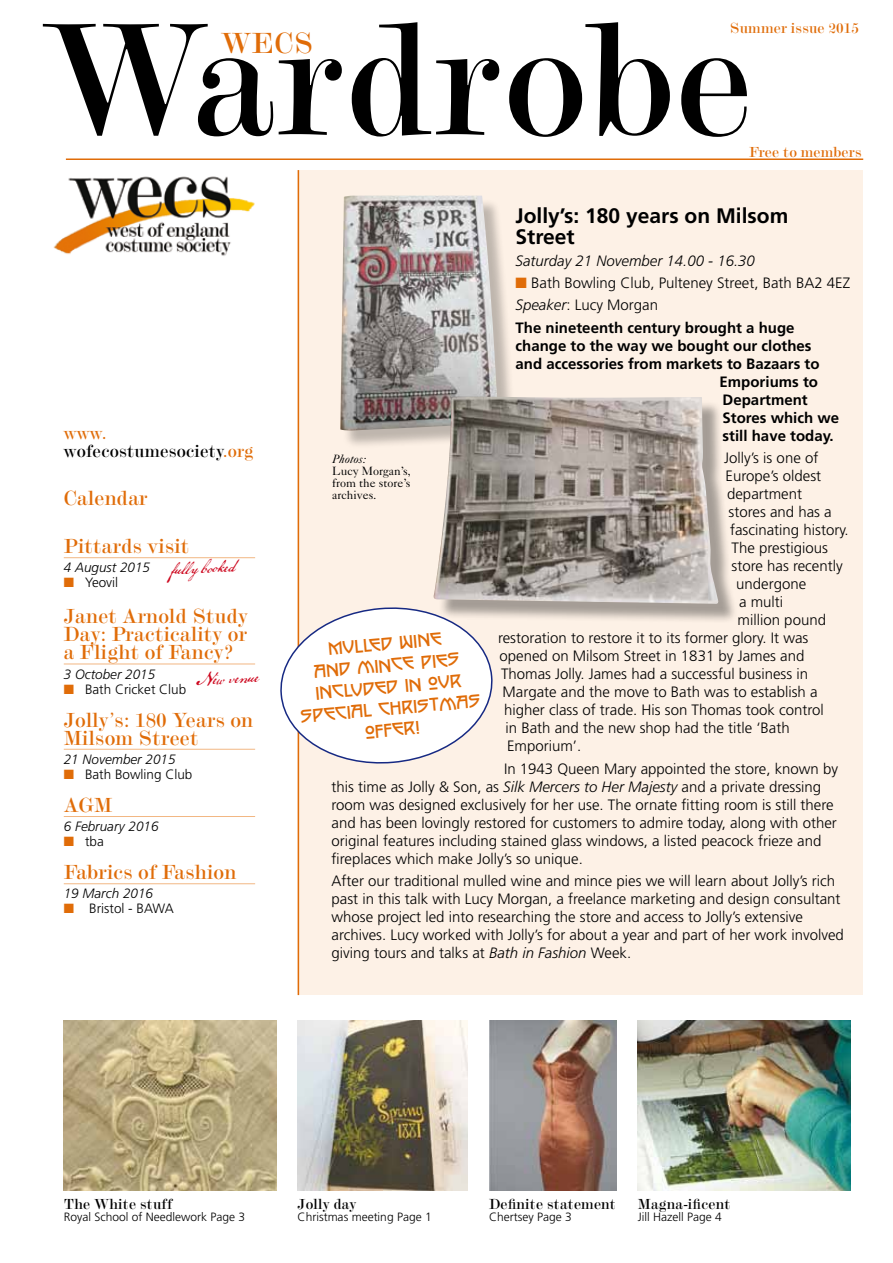
<style>
.page{position:relative;width:893px;height:1263px;background:#fff}
.page>*{position:absolute;margin:0;border:0;box-sizing:border-box;transform-origin:0 0}
.t1{font:165px "Modern 20 BT Roman B";color:#000}
.t2{font:30px "Modern 20 BT Roman B";color:#e06c08}
.t3{font:21px/18px "Modern 20 BT Roman B";color:#e06c08;text-align:justify}
.t4{font:700 21px/21px "Frutiger";color:#000}
.t5{font:18px/21.6px "P22 Artsand Crafts";color:#e06c08;text-align:center}
.t6{font:18px/18px "Modern 20 BT Roman B";color:#000}
.t7{font:18px "P22 Declaration Script";color:#cd071e}
.t8{font:300 15px/18px "Frutiger";color:#000}
.t9{font:700 15px "Frutiger";color:#000}
.t10{font:15px "Modern 20 BT Roman B";color:#000}
.t11{font:italic 300 15px "Frutiger";color:#000}
.t12{font:15px "Modern 20 BT Roman B";color:#e06c08}
.t13{font:italic 300 13.5px "Frutiger";color:#000}
.t14{font:300 13.5px "Frutiger";color:#000}
.t15{font:300 12px "Frutiger";color:#000}
.t16{font:12px/12px "Caslon Five Forty";color:#000;text-align:justify}
.t17{font:italic 12px "Caslon Five Forty";color:#000}
.s1{color:#e06c08}
.s2{font-style:italic}
.s3{font-weight:700}
</style>
<div class="page">
<div style="left:298px;top:170px;width:565px;height:825px;background:#fdf1e6"></div>
<hr style="left:298px;top:170px;width:1px;height:825px;background:#e06c08">
<svg style="left:280px;top:604px;width:213px;height:163px"></svg>
<img style="left:53px;top:158px;width:202px;height:98px">
<hr style="left:66px;top:158px;width:797px;height:2px;background:#e06c08">
<img style="left:64px;top:1020px;width:212px;height:171px">
<hr style="left:64px;top:557px;width:191px;height:1px;background:#f2b783">
<hr style="left:64px;top:664px;width:191px;height:1px;background:#f2b783">
<hr style="left:64px;top:749px;width:191px;height:1px;background:#f2b783">
<hr style="left:64px;top:816px;width:191px;height:1px;background:#f2b783">
<hr style="left:64px;top:883px;width:191px;height:1px;background:#f2b783">
<div style="left:342px;top:198px;width:174px;height:251px;background:#000;opacity:.25"></div>
<img style="left:340px;top:196px;width:158px;height:234px">
<div style="left:437px;top:400px;width:300px;height:224px;background:#000;opacity:.35"></div>
<img style="left:433px;top:397px;width:285px;height:207px">
<img style="left:298px;top:1020px;width:170px;height:171px">
<img style="left:489px;top:1020px;width:128px;height:171px">
<img style="left:638px;top:1020px;width:212px;height:171px">
<h1 class="t1" style="left:43px;top:-22px;width:715px">Wardrobe</h1>
<p class="t12" style="left:730px;top:19px;width:131px">Summer issue 2015</p>
<h2 class="t2" style="left:221px;top:24px;width:94px">WECS</h2>
<p class="t6" style="left:64px;top:424px;width:191px"><span class="s1">www. </span>wofecostumesociety<span class="s1">.org</span></p>
<h3 class="t3" style="left:64px;top:489px;width:86px">Calendar</h3>
<h3 class="t3" style="left:64px;top:537px;width:127px">Pittards visit</h3>
<p class="t13" style="left:64px;top:560px;width:88px">4 August 2015</p>
<p class="t14" style="left:64px;top:575px;width:56px"><span class="s1">■</span> Yeovil</p>
<h3 class="t3" style="left:64px;top:607px;width:186px">Janet Arnold Study Day: Practicality or a Flight of Fancy?</h3>
<p class="t13" style="left:64px;top:666px;width:93px">3 October 2015</p>
<p class="t14" style="left:64px;top:681px;width:124px"><span class="s1">■</span> Bath Cricket Club</p>
<h3 class="t3" style="left:64px;top:710px;width:191px">Jolly’s: 180 Years on<br>Milsom Street</h3>
<p class="t13" style="left:64px;top:751px;width:113px">21 November 2015</p>
<p class="t14" style="left:64px;top:766px;width:130px"><span class="s1">■</span> Bath Bowling Club</p>
<h3 class="t3" style="left:64px;top:795px;width:51px">AGM</h3>
<p class="t13" style="left:64px;top:819px;width:96px">6 February 2016</p>
<p class="t14" style="left:64px;top:834px;width:42px"><span class="s1">■</span> tba</p>
<h3 class="t3" style="left:64px;top:863px;width:174px">Fabrics of Fashion</h3>
<p class="t13" style="left:64px;top:886px;width:91px">19 March 2016</p>
<p class="t14" style="left:64px;top:901px;width:112px"><span class="s1">■</span> Bristol - BAWA</p>
<p class="t7" style="left:170px;top:558px;width:66px;rotate:-3deg">fully booked</p>
<p class="t7" style="left:195px;top:668px;width:65px;rotate:-3deg">New venue</p>
<p class="t17" style="left:332px;top:452px;width:35px">Photos:</p>
<p class="t16" style="left:332px;top:465px;width:80px">Lucy Morgan’s, from the store’s archives.</p>
<p class="t12" style="left:749px;top:143px;width:114px">Free to members</p>
<h3 class="t4" style="left:516px;top:205px;width:274px">Jolly’s: 180 years on Milsom<br>Street</h3>
<p class="t11" style="left:516px;top:252px;width:241px">Saturday 21 November 14.00 - 16.30</p>
<p class="t8" style="left:516px;top:272px;width:336px;line-height:22.2px"><span class="s1">■</span> Bath Bowling Club, Pulteney Street, Bath BA2 4EZ<br><span class="s2">Speaker</span>: Lucy Morgan<br><span class="s3">The nineteenth century brought a huge</span></p>
<p class="t9" style="left:516px;top:337px;width:297px">change to the way we bought our clothes</p>
<p class="t9" style="left:516px;top:355px;width:305px">and accessories from markets to Bazaars to</p>
<p class="t9" style="left:720px;top:373px;width:100px">Emporiums to</p>
<p class="t9" style="left:723px;top:391px;width:87px">Department</p>
<p class="t9" style="left:723px;top:409px;width:118px">Stores which we</p>
<p class="t9" style="left:723px;top:427px;width:113px">still have today.</p>
<p class="t8" style="left:724px;top:449px;width:96px">Jolly’s is one of</p>
<p class="t8" style="left:726px;top:467px;width:97px">Europe’s oldest</p>
<p class="t8" style="left:727px;top:485px;width:76px">department</p>
<p class="t8" style="left:729px;top:503px;width:105px">stores and has a</p>
<p class="t8" style="left:730px;top:521px;width:120px">fascinating history.</p>
<p class="t8" style="left:732px;top:539px;width:98px">The prestigious</p>
<p class="t8" style="left:732px;top:557px;width:113px">store has recently</p>
<p class="t8" style="left:736px;top:575px;width:72px">undergone</p>
<p class="t8" style="left:739px;top:593px;width:46px">a multi</p>
<p class="t8" style="left:738px;top:611px;width:90px">million pound</p>
<p class="t8" style="left:498px;top:629px;width:312px">restoration to restore it to its former glory. It was</p>
<p class="t8" style="left:499px;top:647px;width:306px">opened on Milsom Street in 1831 by James and</p>
<p class="t8" style="left:501px;top:665px;width:309px">Thomas Jolly. James had a successful business in</p>
<p class="t8" style="left:502px;top:683px;width:317px">Margate and the move to Bath was to establish a</p>
<p class="t8" style="left:504px;top:701px;width:321px">higher class of trade. His son Thomas took control</p>
<p class="t8" style="left:505px;top:719px;width:286px">in Bath and the new shop had the title ‘Bath</p>
<p class="t8" style="left:507px;top:737px;width:76px">Emporium’.</p>
<p class="t8" style="left:331px;top:759px;width:508px;text-indent:172px">In 1943 Queen Mary appointed the store, known by this time as Jolly &amp; Son, as <span class="s2">Silk Mercers to Her Majesty</span> and a private dressing room was designed exclusively for her use. The ornate fitting room is still there and has been lovingly restored for customers to admire today, along with other original features including stained glass windows, a listed peacock frieze and fireplaces which make Jolly’s so unique.</p>
<p class="t8" style="left:331px;top:872px;width:514px">After our traditional mulled wine and mince pies we will learn about Jolly’s rich past in this talk with Lucy Morgan, a freelance marketing and design consultant whose project led into researching the store and access to Jolly’s extensive archives. Lucy worked with Jolly’s for about a year and part of her work involved giving tours and talks at <span class="s2">Bath in Fashion</span> Week.</p>
<p class="t5" style="left:294px;top:640px;width:182px;rotate:-5deg">Mulled wine<br>and mince pies included in our special Christmas offer!</p>
<p class="t10" style="left:64px;top:1194px;width:110px">The White stuff</p>
<p class="t15" style="left:64px;top:1209px;width:183px">Royal School of Needlework Page 3</p>
<p class="t10" style="left:298px;top:1194px;width:61px">Jolly day</p>
<p class="t15" style="left:298px;top:1209px;width:136px">Christmas meeting Page 1</p>
<p class="t10" style="left:489px;top:1194px;width:129px">Definite statement</p>
<p class="t15" style="left:489px;top:1209px;width:84px">Chertsey Page 3</p>
<p class="t10" style="left:638px;top:1194px;width:94px">Magna-ificent</p>
<p class="t15" style="left:638px;top:1209px;width:85px">Jill Hazell Page 4</p>
</div>
